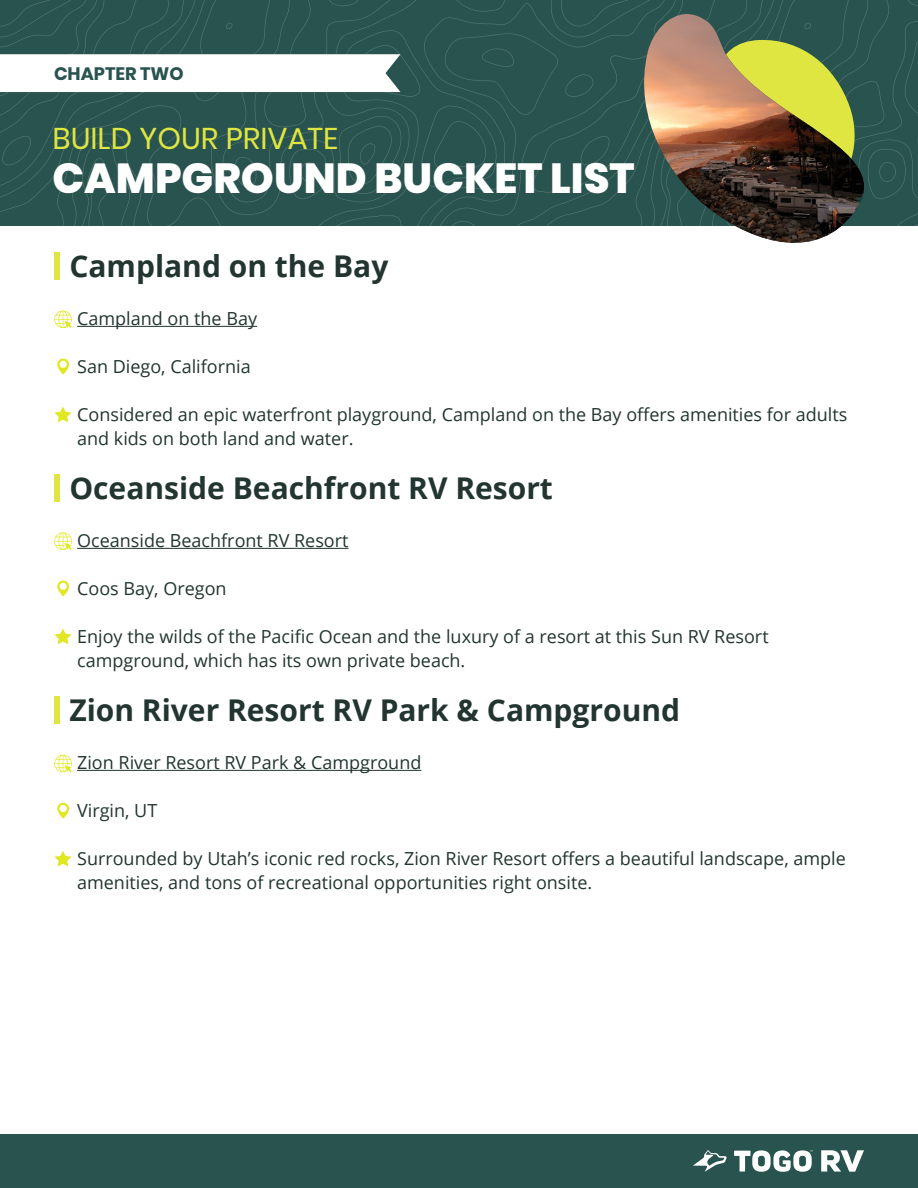
<style>
.page{position:relative;width:918px;height:1188px;background:#fff}
.page>*{position:absolute;margin:0;border:0;box-sizing:border-box;transform-origin:0 0}
.t1{font:800 42px "Poppins";color:#fff}
.t2{font:700 30px "Open Sans";color:#223530}
.t3{font:30px "Poppins";color:#dfe541}
.t4{font:18px/24px "Open Sans";color:#223530}
.t5{font:700 18px "Poppins";color:#28534e}
</style>
<div class="page">
<div style="left:0;top:1134px;width:918px;height:54px;background:#28534e"></div>
<svg style="left:693px;top:1150px;width:34px;height:22px"></svg>
<svg style="left:734px;top:1150px;width:79px;height:22px"></svg>
<svg style="left:821px;top:1150px;width:43px;height:22px"></svg>
<hr style="left:77px;top:326px;width:180px;height:1px;background:#223530">
<hr style="left:77px;top:548px;width:272px;height:1px;background:#223530">
<hr style="left:77px;top:770px;width:344px;height:1px;background:#223530">
<div style="left:54px;top:253px;width:6px;height:27px;background:#dfe541"></div>
<div style="left:54px;top:474px;width:6px;height:28px;background:#dfe541"></div>
<div style="left:54px;top:697px;width:6px;height:27px;background:#dfe541"></div>
<svg style="left:54px;top:311px;width:18px;height:17px"></svg>
<svg style="left:57px;top:359px;width:12px;height:15px"></svg>
<svg style="left:54px;top:407px;width:18px;height:15px"></svg>
<svg style="left:54px;top:532px;width:18px;height:18px"></svg>
<svg style="left:57px;top:581px;width:12px;height:15px"></svg>
<svg style="left:54px;top:628px;width:18px;height:16px"></svg>
<svg style="left:54px;top:755px;width:18px;height:17px"></svg>
<svg style="left:57px;top:803px;width:12px;height:16px"></svg>
<svg style="left:54px;top:851px;width:18px;height:16px"></svg>
<svg style="left:0;top:0;width:918px;height:226px;background:#3f6561"></svg>
<div style="left:631px;top:1px;width:269px;height:13px;background:#28534e"></div>
<img style="left:631px;top:14px;width:269px;height:229px">
<p class="t5" style="left:54px;top:63px;width:131px">CHAPTER TWO</p>
<h2 class="t3" style="left:53px;top:121px;width:287px">BUILD YOUR PRIVATE</h2>
<h1 class="t1" style="left:53px;top:153px;width:584px">CAMPGROUND BUCKET LIST</h1>
<h2 class="t2" style="left:69px;top:245px;width:321px">Campland on the Bay</h2>
<p class="t4" style="left:77px;top:306px;width:182px">Campland on the Bay</p>
<p class="t4" style="left:77px;top:354px;width:175px">San Diego, California</p>
<p class="t4" style="left:77px;top:402px;width:772px">Considered an epic waterfront playground, Campland on the Bay offers amenities for adults and kids on both land and water.</p>
<h2 class="t2" style="left:69px;top:467px;width:485px">Oceanside Beachfront RV Resort</h2>
<p class="t4" style="left:77px;top:528px;width:273px">Oceanside Beachfront RV Resort</p>
<p class="t4" style="left:77px;top:576px;width:151px">Coos Bay, Oregon</p>
<p class="t4" style="left:77px;top:624px;width:693px">Enjoy the wilds of the Pacific Ocean and the luxury of a resort at this Sun RV Resort campground, which has its own private beach.</p>
<h2 class="t2" style="left:69px;top:689px;width:612px">Zion River Resort RV Park &amp; Campground</h2>
<p class="t4" style="left:77px;top:750px;width:346px">Zion River Resort RV Park &amp; Campground</p>
<p class="t4" style="left:77px;top:798px;width:82px">Virgin, UT</p>
<p class="t4" style="left:77px;top:846px;width:770px">Surrounded by Utah’s iconic red rocks, Zion River Resort offers a beautiful landscape, ample amenities, and tons of recreational opportunities right onsite.</p>
</div>
